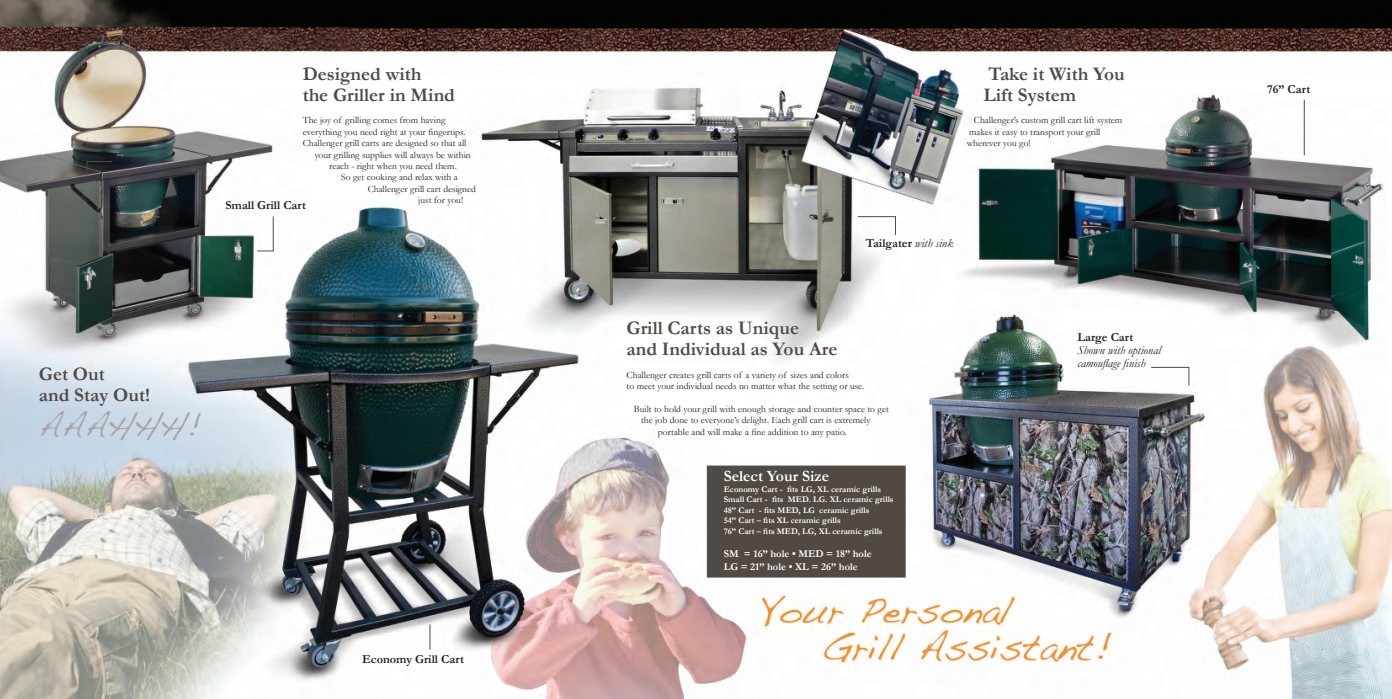
<style>
.page{position:relative;width:1392px;height:699px;background:#fff}
.page>*{position:absolute;margin:0;border:0;box-sizing:border-box;transform-origin:0 0}
.t1{font:31.5px "Handwriting Dakota";color:#aaa4a1}
.t2{font:700 19.25px "Garamond";color:#514a44}
.t3{font:700 15.75px "Garamond";color:#fff}
.t4{font:700 12.25px "Garamond";color:#231f20}
.t5{font:italic 12.25px "Garamond";color:#231f20}
.t6{font:700 10.5px "Garamond";color:#fff}
.t7{font:9.62px/11.4px "Garamond";color:#231f20}
.t8{font:700 8.75px "Garamond";color:#fff}
.s1{font-weight:400;font-style:italic}
</style>
<div class="page">
<img style="left:0;top:0;width:1391px;height:698px">
<svg style="left:87px;top:161px;width:26px;height:12px"></svg>
<svg style="left:1150px;top:367px;width:39px;height:19px"></svg>
<svg style="left:257px;top:216px;width:17px;height:35px"></svg>
<hr style="left:1303px;top:100px;width:1px;height:55px;background:#514a44">
<svg style="left:430px;top:624px;width:1px;height:25px"></svg>
<div style="left:707px;top:465px;width:198px;height:112px;background:#514a44;border:1px solid #514a44"></div>
<svg style="left:857px;top:216px;width:38px;height:19px"></svg>
<svg style="left:0;top:695px;width:3px;height:4px"></svg>
<svg style="left:1388px;top:0;width:4px;height:3px"></svg>
<svg style="left:1388px;top:695px;width:4px;height:4px"></svg>
<p class="t2" style="left:303px;top:62px;width:120px">Designed with</p>
<p class="t2" style="left:303px;top:83px;width:154px">the Griller in Mind</p>
<p class="t7" style="left:303px;top:114px;width:144px">The joy of grilling comes from having</p>
<p class="t7" style="left:303px;top:126px;width:165px">everything you need right at your fingertips.<br>Challenger grill carts are designed so that all</p>
<p class="t7" style="left:315px;top:149px;width:158px">your grilling supplies will always be within</p>
<p class="t7" style="left:329px;top:160px;width:129px">reach - right when you need them.</p>
<p class="t7" style="left:341px;top:171px;width:118px">So get cooking and relax with a</p>
<p class="t7" style="left:367px;top:183px;width:110px">Challenger grill cart designed</p>
<p class="t7" style="left:418px;top:194px;width:46px">just for you!</p>
<p class="t4" style="left:225px;top:198px;width:82px">Small Grill Cart</p>
<p class="t2" style="left:39px;top:362px;width:67px">Get Out</p>
<p class="t2" style="left:39px;top:383px;width:113px">and Stay Out!</p>
<p class="t1" style="left:39px;top:406px;width:164px">AAAHHH!</p>
<p class="t4" style="left:362px;top:651px;width:103px">Economy Grill Cart</p>
<p class="t2" style="left:988px;top:62px;width:138px">Take it With You</p>
<p class="t2" style="left:983px;top:83px;width:94px">Lift System</p>
<p class="t7" style="left:973px;top:114px;width:150px">Challenger’s custom grill cart lift system</p>
<p class="t7" style="left:969px;top:126px;width:133px">makes it easy to transport your grill</p>
<p class="t7" style="left:966px;top:137px;width:65px">wherever you go!</p>
<p class="t4" style="left:865px;top:236px;width:89px">Tailgater <span class="s1">with sink</span></p>
<p class="t2" style="left:626px;top:316px;width:174px">Grill Carts as Unique</p>
<p class="t2" style="left:626px;top:337px;width:212px">and Individual as You Are</p>
<p class="t7" style="left:626px;top:369px;width:224px">Challenger creates grill carts of a variety of sizes and colors</p>
<p class="t7" style="left:626px;top:380px;width:239px">to meet your individual needs no matter what the setting or use.</p>
<p class="t7" style="left:634px;top:403px;width:256px">Built to hold your grill with enough storage and counter space to get</p>
<p class="t7" style="left:641px;top:414px;width:231px">the job done to everyone’s delight. Each grill cart is extremely</p>
<p class="t7" style="left:658px;top:425px;width:190px">portable and will make a fine addition to any patio.</p>
<p class="t3" style="left:723px;top:466px;width:107px">Select Your Size</p>
<p class="t8" style="left:723px;top:483px;width:159px">Economy Cart - fits LG, XL ceramic grills</p>
<p class="t8" style="left:723px;top:494px;width:171px">Small Cart - fits MED. LG. XL ceramic grills</p>
<p class="t8" style="left:723px;top:504px;width:147px">48” Cart - fits MED, LG ceramic grills</p>
<p class="t8" style="left:723px;top:515px;width:118px">54” Cart – fits XL ceramic grills</p>
<p class="t8" style="left:723px;top:525px;width:160px">76” Cart – fits MED, LG, XL ceramic grills</p>
<p class="t6" style="left:723px;top:547px;width:149px">SM = 16” hole • MED = 18” hole</p>
<p class="t6" style="left:723px;top:559px;width:136px">LG = 21” hole • XL = 26” hole</p>
<p class="t4" style="left:1077px;top:330px;width:57px">Large Cart</p>
<p class="t5" style="left:1077px;top:343px;width:85px">Shown with optional</p>
<p class="t5" style="left:1077px;top:356px;width:70px">camouflage finish</p>
<p class="t4" style="left:1266px;top:82px;width:45px">76” Cart</p>
</div>
